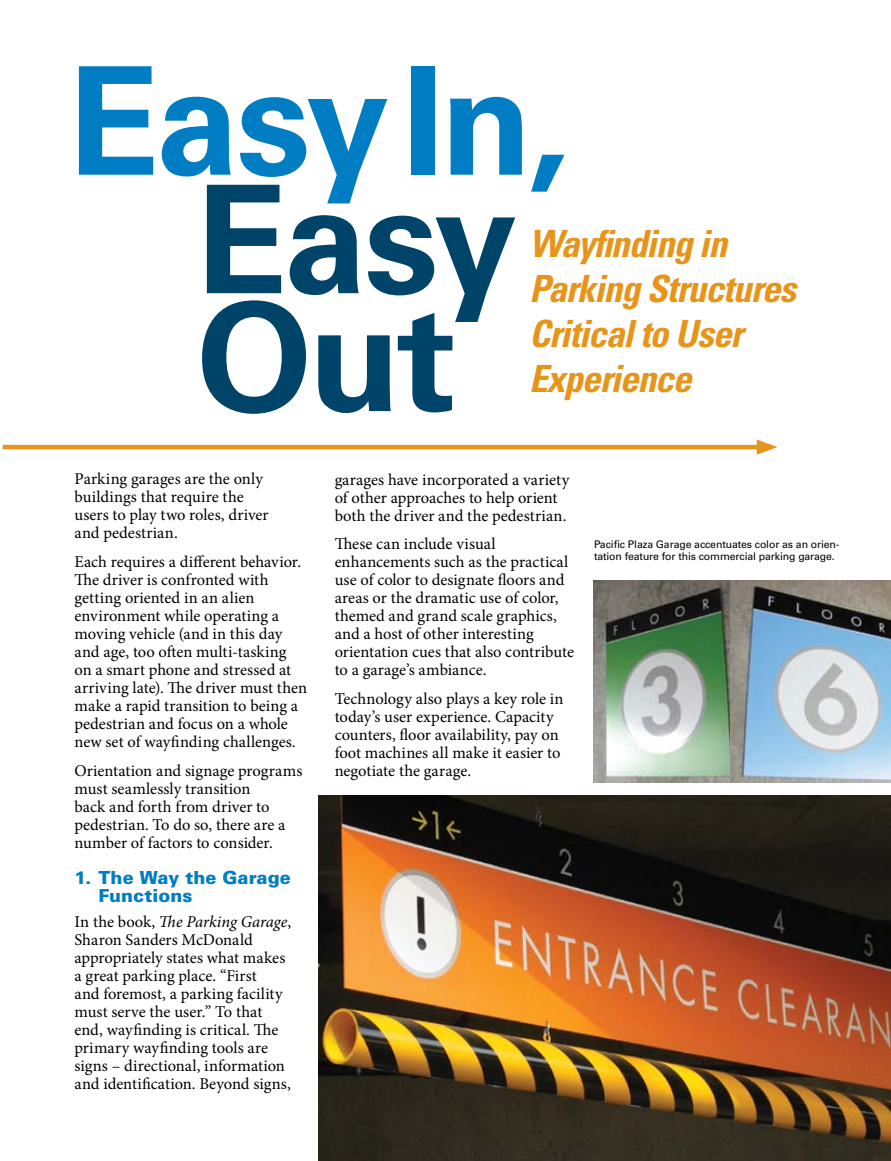
<style>
.page{position:relative;width:891px;height:1161px;background:#fff}
.page>*{position:absolute;margin:0;border:0;box-sizing:border-box;transform-origin:0 0}
.t1{font:700 150px "Univers LT Std";letter-spacing:-.025em;color:#007dc3}
.t2{font:700 150px/117.9px "Univers LT Std";letter-spacing:-.02em;color:#00446a}
.t3{font:italic 700 condensed 37.5px/45px "Univers LT Std";letter-spacing:-.025em;color:#e8941a}
.t4{font:900 18px/18px "Univers LT Std";color:#007dc3}
.t5{font:16.5px/18px "Minion Pro";color:#000}
.t6{font:10.5px/12px "Univers LT Std";letter-spacing:-.01em;color:#000}
.s1{font-style:italic}
</style>
<div class="page">
<hr style="left:3px;top:445px;width:762px;height:4px;background:#e8941a">
<svg style="left:757px;top:440px;width:21px;height:15px"></svg>
<img style="left:593px;top:580px;width:137px;height:203px">
<img style="left:730px;top:580px;width:161px;height:203px">
<img style="left:319px;top:795px;width:572px;height:366px">
<h1 class="t1" style="left:68px;top:34px;width:502px">Easy In,</h1>
<h1 class="t2" style="left:196px;top:183px;width:323px">Easy<br>Out</h1>
<h2 class="t3" style="left:529px;top:221px;width:269px">Wayfinding in<br>Parking Structures<br>Critical to User<br>Experience</h2>
<p class="t5" style="left:75px;top:470px;width:196px">Parking garages are the only buildings that require the users to play two roles, driver and pedestrian.</p>
<p class="t5" style="left:75px;top:553px;width:234px">Each requires a different behavior.<br>The driver is confronted with getting oriented in an alien environment while operating a moving vehicle (and in this day and age, too often multi-tasking on a smart phone and stressed at arriving late). The driver must then make a rapid transition to being a pedestrian and focus on a whole new set of wayfinding challenges.</p>
<p class="t5" style="left:75px;top:762px;width:229px">Orientation and signage programs must seamlessly transition<br>back and forth from driver to pedestrian. To do so, there are a number of factors to consider.</p>
<p class="t4" style="left:99px;top:868px;width:194px;text-indent:-24px">1. The Way the Garage<br>Functions</p>
<p class="t5" style="left:75px;top:913px;width:218px">In the book, <span class="s1">The Parking Garage</span>,<br>Sharon Sanders McDonald appropriately states what makes a great parking place. “First<br>and foremost, a parking facility must serve the user.” To that end, wayfinding is critical. The primary wayfinding tools are signs – directional, information and identification. Beyond signs,</p>
<p class="t5" style="left:335px;top:470px;width:236px">garages have incorporated a variety of other approaches to help orient both the driver and the pedestrian.</p>
<p class="t5" style="left:335px;top:535px;width:241px">These can include visual enhancements such as the practical use of color to designate floors and areas or the dramatic use of color, themed and grand scale graphics, and a host of other interesting orientation cues that also contribute to a garage’s ambiance.</p>
<p class="t5" style="left:335px;top:690px;width:230px">Technology also plays a key role in today’s user experience. Capacity counters, floor availability, pay on foot machines all make it easier to negotiate the garage.</p>
<p class="t6" style="left:594px;top:538px;width:247px">Pacific Plaza Garage accentuates color as an orien&shy;tation feature for this commercial parking garage.</p>
</div>
